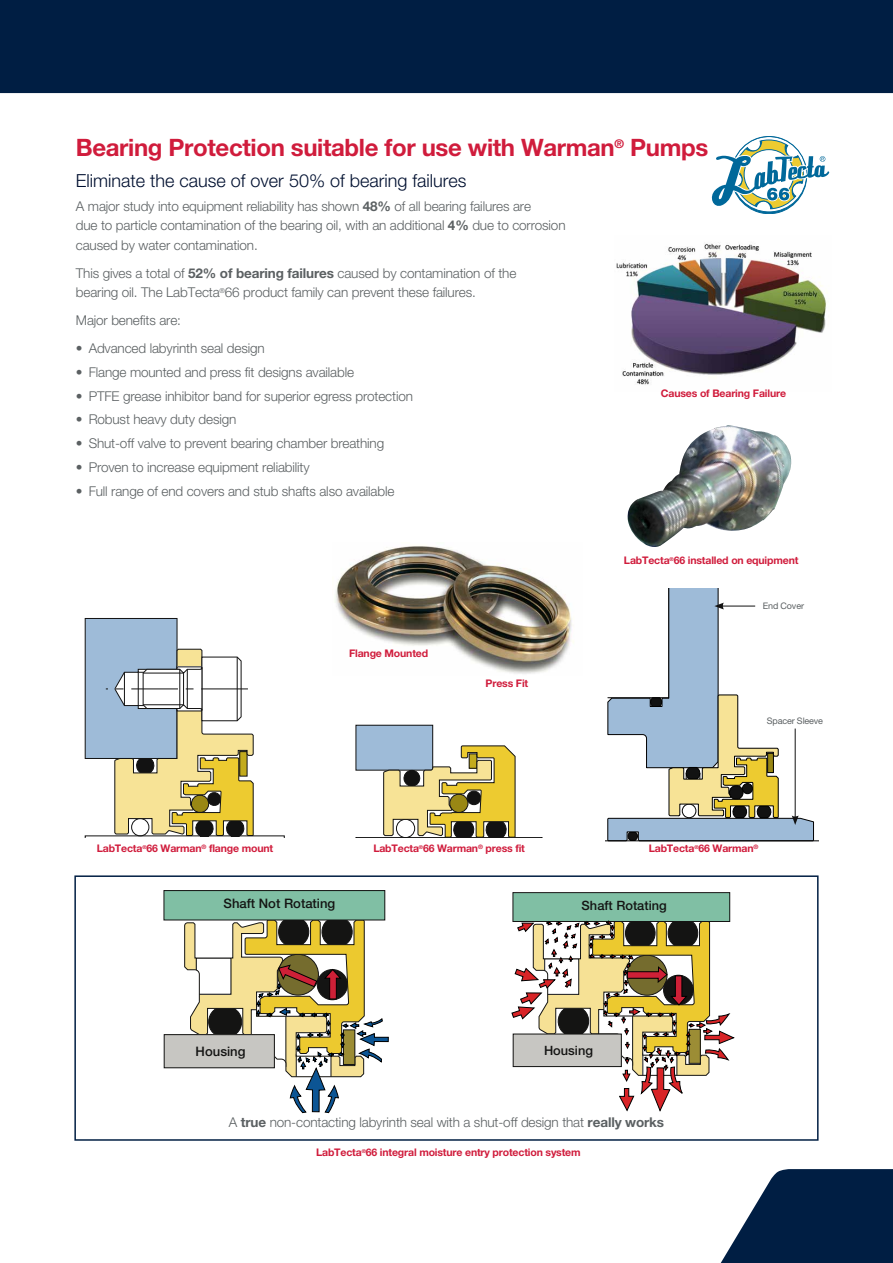
<style>
.page{position:relative;width:893px;height:1263px;background:#fff}
.page>*{position:absolute;margin:0;border:0;box-sizing:border-box;transform-origin:0 0}
.t1{font:700 24px "Helvetica Neue LTW1 G";letter-spacing:-.015em;color:#d01c3c}
.t2{font:300 18px "Helvetica Neue LTW1 G";color:#001030}
.t3{font:300 13.5px/19.5px "Helvetica Neue LTW1 G";letter-spacing:-.01em;color:#5b6062}
.t4{font:500 13.05px "Helvetica Neue LTW1 G";color:#141413}
.t5{font:500 12.9px "Helvetica Neue LTW1 G";color:#141413}
.t6{font:700 10.5px "Helvetica Neue LTW1 G";letter-spacing:-.015em;color:#d01c3c}
.t7{font:9px "Helvetica Neue LTW1 G";letter-spacing:-.015em;color:#5b6062}
.s1{font-weight:700}
</style>
<div class="page">
<svg style="left:720px;top:1169px;width:173px;height:94px"></svg>
<div style="left:0;top:0;width:893px;height:93px;background:#001e43"></div>
<img style="left:335px;top:546px;width:239px;height:128px">
<svg style="left:84px;top:618px;width:201px;height:219px"></svg>
<div style="left:356px;top:725px;width:77px;height:45px;background:#9ebbd8"></div>
<div style="left:355px;top:725px;width:78px;height:46px;border:1px solid #121212"></div>
<svg style="left:355px;top:745px;width:187px;height:93px"></svg>
<div style="left:74px;top:875px;width:745px;height:266px;border:2px solid #001e43"></div>
<div style="left:164px;top:1035px;width:110px;height:33px;background:#c7c6c2"></div>
<div style="left:164px;top:1034px;width:111px;height:34px;border:1px solid #141413"></div>
<svg style="left:184px;top:919px;width:204px;height:194px"></svg>
<div style="left:164px;top:890px;width:221px;height:30px;background:#80bfa4"></div>
<div style="left:164px;top:890px;width:221px;height:30px;border:1px solid #141413"></div>
<div style="left:513px;top:893px;width:217px;height:28px;background:#80bfa4"></div>
<div style="left:513px;top:892px;width:217px;height:30px;border:1px solid #141413"></div>
<svg style="left:512px;top:920px;width:222px;height:191px"></svg>
<svg style="left:711px;top:136px;width:119px;height:78px"></svg>
<img style="left:616px;top:243px;width:211px;height:142px">
<img style="left:627px;top:425px;width:165px;height:122px">
<hr style="left:605px;top:840px;width:214px;height:1px;background:#000">
<svg style="left:607px;top:588px;width:207px;height:253px"></svg>
<h1 class="t1" style="left:76px;top:133px;width:634px">Bearing Protection suitable for use with Warman<sup>®</sup> Pumps</h1>
<h2 class="t2" style="left:76px;top:169px;width:392px">Eliminate the cause of over 50% of bearing failures</h2>
<p class="t3" style="left:76px;top:196px;width:491px">A major study into equipment reliability has shown <span class="s1">48%</span> of all bearing failures are<br>due to particle contamination of the bearing oil, with an additional <span class="s1">4%</span> due to corrosion caused by water contamination.</p>
<p class="t3" style="left:76px;top:263px;width:442px">This gives a total of <span class="s1">52% of bearing failures</span> caused by contamination of the bearing oil. The LabTecta<sup>®</sup>66 product family can prevent these failures.</p>
<p class="t3" style="left:76px;top:311px;width:107px">Major benefits are:</p>
<p class="t3" style="left:76px;top:339px;width:190px">• Advanced labyrinth seal design</p>
<p class="t3" style="left:76px;top:362px;width:280px">• Flange mounted and press fit designs available</p>
<p class="t3" style="left:76px;top:386px;width:339px">• PTFE grease inhibitor band for superior egress protection</p>
<p class="t3" style="left:76px;top:410px;width:162px">• Robust heavy duty design</p>
<p class="t3" style="left:76px;top:434px;width:310px">• Shut-off valve to prevent bearing chamber breathing</p>
<p class="t3" style="left:76px;top:457px;width:235px">• Proven to increase equipment reliability</p>
<p class="t3" style="left:76px;top:481px;width:320px">• Full range of end covers and stub shafts also available</p>
<p class="t6" style="left:661px;top:386px;width:127px">Causes of Bearing Failure</p>
<p class="t6" style="left:97px;top:842px;width:178px">LabTecta<sup>®</sup>66 Warman<sup>®</sup> flange mount</p>
<p class="t6" style="left:349px;top:646px;width:81px">Flange Mounted</p>
<p class="t6" style="left:486px;top:677px;width:44px">Press Fit</p>
<p class="t6" style="left:624px;top:554px;width:176px">LabTecta<sup>®</sup>66 installed on equipment</p>
<p class="t7" style="left:763px;top:600px;width:43px">End Cover</p>
<p class="t7" style="left:767px;top:715px;width:58px">Spacer Sleeve</p>
<p class="t6" style="left:373px;top:842px;width:153px">LabTecta<sup>®</sup>66 Warman<sup>®</sup> press fit</p>
<p class="t6" style="left:649px;top:842px;width:111px">LabTecta<sup>®</sup>66 Warman<sup>®</sup></p>
<p class="t4" style="left:224px;top:896px;width:113px">Shaft Not Rotating</p>
<p class="t5" style="left:582px;top:898px;width:87px">Shaft Rotating</p>
<p class="t4" style="left:196px;top:1044px;width:51px">Housing</p>
<p class="t5" style="left:544px;top:1043px;width:50px">Housing</p>
<p class="t3" style="left:229px;top:1112px;width:437px">A <span class="s1">true</span> non-contacting labyrinth seal with a shut-off design that <span class="s1">really works</span></p>
<p class="t6" style="left:316px;top:1146px;width:266px">LabTecta<sup>®</sup>66 integral moisture entry protection system</p>
</div>
